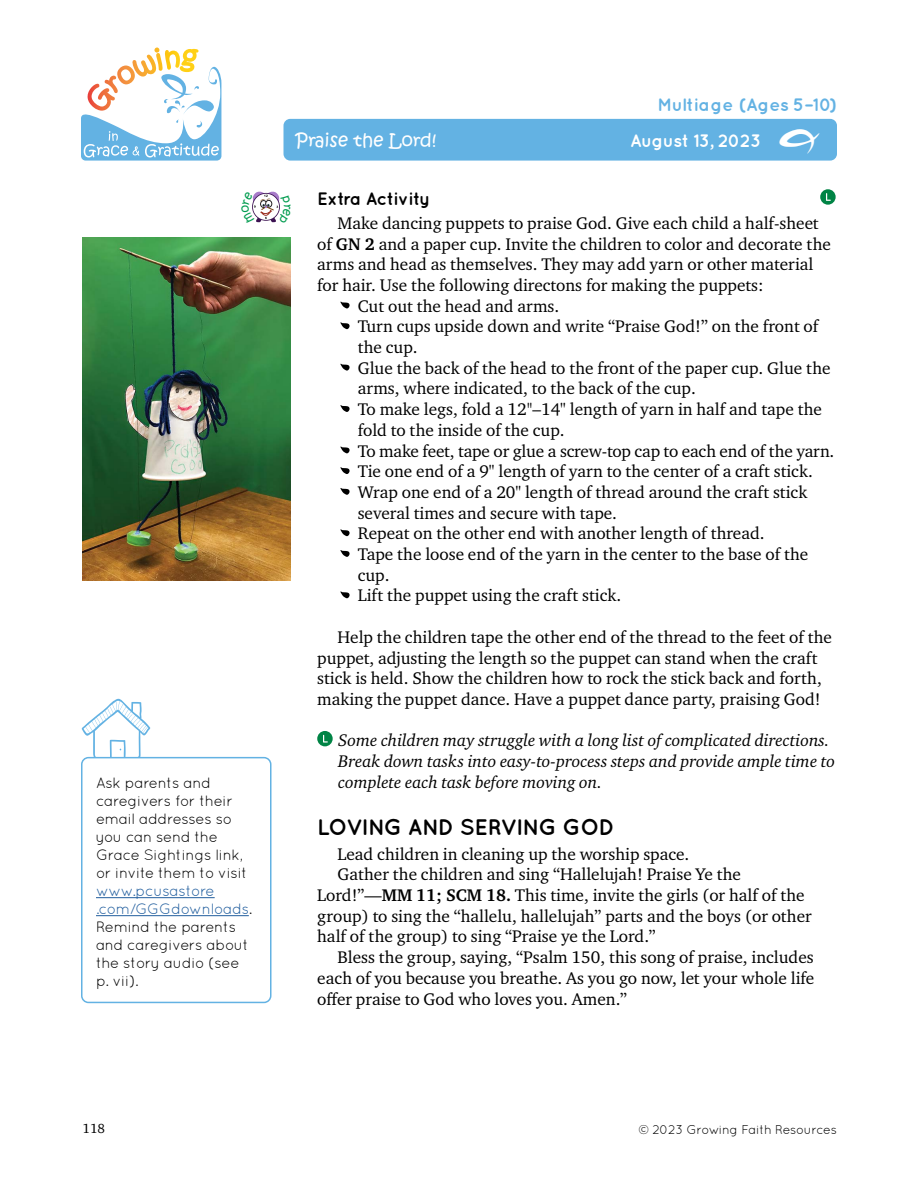
<style>
.page{position:relative;width:918px;height:1188px;background:#fff}
.page>*{position:absolute;margin:0;border:0;box-sizing:border-box;transform-origin:0 0}
.t1{font:69px "Growing Grace Gratitude";color:#000}
.t2{font:45px "Growing Grace Gratitude";color:#fff}
.t3{font:700 22.5px "Quicksand";letter-spacing:-.05em;color:#000}
.t4{font:700 18px "Quicksand";color:#63b2e3}
.t5{font:18px "Kristen Normal ITC Std";color:#fff}
.t6{font:700 18px "Quicksand";letter-spacing:-.02em;color:#000}
.t7{font:700 18px "Quicksand";letter-spacing:-.03em;color:#fff}
.t8{font:17.25px/20.7px "Charter ITC Std";color:#000}
.t9{font:italic 17.25px/20.7px "Charter ITC Std";color:#000}
.t10{font:15px/18px "Quicksand";letter-spacing:-.02em;color:#000}
.t11{font:13.5px "Charter ITC Std";color:#000}
.t12{font:12.75px "Quicksand";letter-spacing:-.02em;color:#000}
.t13{font:12.15px "Kristen Normal ITC Std";color:#009c4f}
.s1{color:#215e9e}
.s2{font-weight:700}
.s3{font-family:"Clearface Std"}
</style>
<div class="page">
<svg style="left:81px;top:48px;width:140px;height:113px"></svg>
<svg style="left:820px;top:189px;width:16px;height:16px"></svg>
<svg style="left:826px;top:193px;width:5px;height:8px"></svg>
<div style="left:317px;top:731px;width:16px;height:15px;background:#008445;border-radius:50%"></div>
<svg style="left:323px;top:735px;width:5px;height:8px"></svg>
<div style="left:284px;top:119px;width:553px;height:42px;background:#63b2e3;border-radius:7px"></div>
<img style="left:83px;top:237px;width:208px;height:343px">
<svg style="left:81px;top:699px;width:70px;height:61px"></svg>
<hr style="left:96px;top:897px;width:119px;height:1px;background:#215e9e">
<hr style="left:96px;top:915px;width:153px;height:1px;background:#215e9e">
<div style="left:81px;top:757px;width:191px;height:246px;border:2px solid #63b2e3;border-radius:7px"></div>
<svg style="left:252px;top:191px;width:28px;height:32px"></svg>
<p class="t4" style="left:658px;top:94px;width:181px">Multiage (Ages 5–10)</p>
<p class="t10" style="left:96px;top:774px;width:153px">Ask parents and caregivers for their email addresses so you can send the<br>Grace Sightings link, or invite them to visit</p>
<p class="t10" style="left:96px;top:882px;width:158px"><span class="s1">www.pcusastore .com/GGGdownloads</span>.<br>Remind the parents and caregivers about the story audio (see p. vii).</p>
<p class="t5" style="left:296px;top:129px;width:142px">Praise the Lord!</p>
<p class="t7" style="left:630px;top:130px;width:132px">August 13, 2023</p>
<h2 class="t2" style="left:779px;top:122px;width:42px">E</h2>
<p class="t13" style="left:296px;top:204px;width:7px;rotate:90deg">r</p>
<p class="t6" style="left:317px;top:188px;width:115px">Extra Activity</p>
<p class="t8" style="left:317px;top:212px;width:515px;text-indent:20px">Make dancing puppets to praise God. Give each child a half-sheet of <span class="s2">GN 2</span> and a paper cup. Invite the children to color and decorate the arms and head as themselves. They may add yarn or other material for hair. Use the following directons for making the puppets:</p>
<h1 class="t1" style="left:340px;top:279px;width:12px">Z</h1>
<p class="t8" style="left:358px;top:295px;width:203px">Cut out the head and arms.</p>
<h1 class="t1" style="left:340px;top:300px;width:12px">Z</h1>
<p class="t8" style="left:358px;top:316px;width:462px">Turn cups upside down and write “Praise God!” on the front of the cup.</p>
<h1 class="t1" style="left:340px;top:341px;width:12px">Z</h1>
<p class="t8" style="left:358px;top:357px;width:474px">Glue the back of the head to the front of the paper cup. Glue the arms, where indicated, to the back of the cup.</p>
<h1 class="t1" style="left:340px;top:383px;width:12px">Z</h1>
<p class="t8" style="left:358px;top:399px;width:466px">To make legs, fold a 12<span class="s3">"</span>–14" length of yarn in half and tape the fold to the inside of the cup.</p>
<h1 class="t1" style="left:340px;top:424px;width:12px">Z</h1>
<p class="t8" style="left:358px;top:440px;width:478px">To make feet, tape or glue a screw-top cap to each end of the yarn.</p>
<h1 class="t1" style="left:340px;top:445px;width:12px">Z</h1>
<p class="t8" style="left:358px;top:461px;width:457px">Tie one end of a 9" length of yarn to the center of a craft stick.</p>
<h1 class="t1" style="left:340px;top:465px;width:12px">Z</h1>
<p class="t8" style="left:358px;top:481px;width:451px">Wrap one end of a 20" length of thread around the craft stick several times and secure with tape.</p>
<h1 class="t1" style="left:340px;top:507px;width:12px">Z</h1>
<p class="t8" style="left:358px;top:523px;width:408px">Repeat on the other end with another length of thread.</p>
<h1 class="t1" style="left:340px;top:528px;width:12px">Z</h1>
<p class="t8" style="left:358px;top:544px;width:452px">Tape the loose end of the yarn in the center to the base of the cup.</p>
<h1 class="t1" style="left:340px;top:569px;width:12px">Z</h1>
<p class="t8" style="left:358px;top:585px;width:265px">Lift the puppet using the craft stick.</p>
<p class="t8" style="left:317px;top:626px;width:516px;text-indent:20px">Help the children tape the other end of the thread to the feet of the puppet, adjusting the length so the puppet can stand when the craft stick is held. Show the children how to rock the stick back and forth, making the puppet dance. Have a puppet dance party, praising God!</p>
<p class="t9" style="left:338px;top:730px;width:498px">Some children may struggle with a long list of complicated directions.<br>Break down tasks into easy-to-process steps and provide ample time to complete each task before moving on.</p>
<h3 class="t3" style="left:317px;top:814px;width:299px">LOVING AND SERVING GOD</h3>
<p class="t8" style="left:338px;top:843px;width:353px">Lead children in cleaning up the worship space.</p>
<p class="t8" style="left:338px;top:864px;width:405px">Gather the children and sing “Hallelujah! Praise Ye the</p>
<p class="t8" style="left:317px;top:885px;width:489px">Lord!”—<span class="s2">MM 11; SCM 18.</span> This time, invite the girls (or half of the</p>
<p class="t8" style="left:317px;top:905px;width:496px">group) to sing the “hallelu, hallelujah” parts and the boys (or other</p>
<p class="t8" style="left:317px;top:926px;width:340px">half of the group) to sing “Praise ye the Lord.”</p>
<p class="t8" style="left:338px;top:947px;width:478px">Bless the group, saying, “Psalm 150, this song of praise, includes</p>
<p class="t8" style="left:317px;top:967px;width:499px">each of you because you breathe. As you go now, let your whole life</p>
<p class="t8" style="left:317px;top:988px;width:311px">offer praise to God who loves you. Amen.”</p>
<p class="t11" style="left:82px;top:1120px;width:24px">118</p>
<p class="t12" style="left:638px;top:1122px;width:200px">© 2023 Growing Faith Resources</p>
</div>
